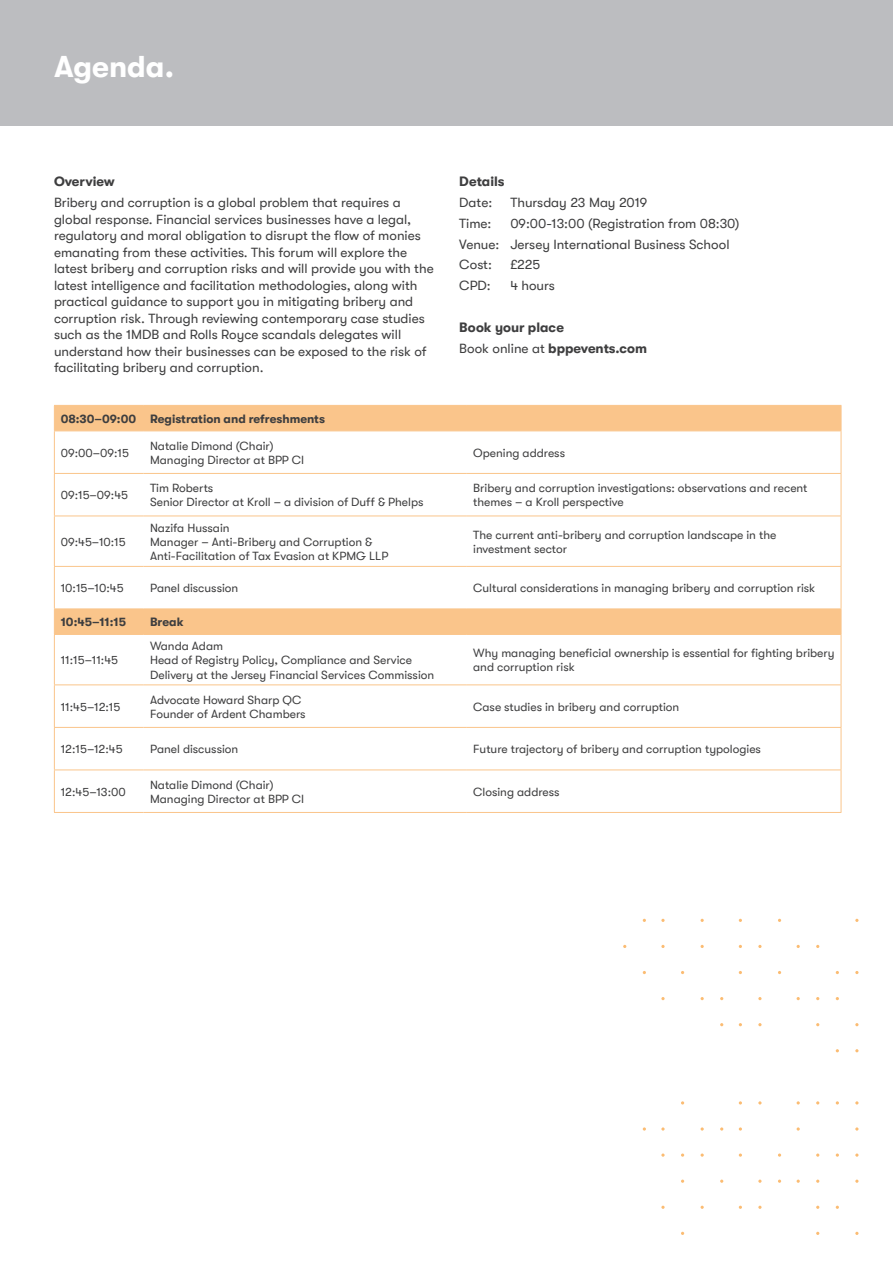
<style>
.page{position:relative;width:893px;height:1263px;background:#fff}
.page>*{position:absolute;margin:0;border:0;box-sizing:border-box;transform-origin:0 0}
.t1{font:700 30px "GT Walsheim";color:#fff}
.t2{font:13.5px/16.5px "GT Walsheim";color:#3e3e3f}
.t3{font:700 13.5px "GT Walsheim";color:#3e3e3f}
.t{font:12px/14.2px "GT Walsheim";color:#3e3e3f}
.t-2{font:700 12px "GT Walsheim";color:#3e3e3f}
.s1{font-weight:400}
</style>
<div class="page">
<div style="left:0;top:0;width:893px;height:125px;background:#bcbdc0"></div>
<svg style="left:623px;top:919px;width:235px;height:316px"></svg>
<svg style="left:55px;top:431px;width:786px;height:381px"></svg>
<hr style="left:54px;top:431px;width:1px;height:42px;background:#fac58b">
<hr style="left:841px;top:431px;width:1px;height:42px;background:#fac58b">
<hr style="left:54px;top:473px;width:90px;height:1px;background:#fac58b">
<hr style="left:54px;top:474px;width:1px;height:42px;background:#fac58b">
<hr style="left:144px;top:473px;width:323px;height:1px;background:#fac58b">
<hr style="left:467px;top:473px;width:374px;height:1px;background:#fac58b">
<hr style="left:841px;top:474px;width:1px;height:42px;background:#fac58b">
<hr style="left:54px;top:516px;width:90px;height:1px;background:#fac58b">
<hr style="left:54px;top:516px;width:1px;height:50px;background:#fac58b">
<hr style="left:144px;top:516px;width:323px;height:1px;background:#fac58b">
<hr style="left:467px;top:516px;width:374px;height:1px;background:#fac58b">
<hr style="left:841px;top:516px;width:1px;height:50px;background:#fac58b">
<hr style="left:54px;top:566px;width:90px;height:1px;background:#fac58b">
<hr style="left:54px;top:567px;width:1px;height:41px;background:#fac58b">
<hr style="left:144px;top:566px;width:323px;height:1px;background:#fac58b">
<hr style="left:54px;top:635px;width:1px;height:49px;background:#fac58b">
<hr style="left:841px;top:635px;width:1px;height:49px;background:#fac58b">
<hr style="left:54px;top:684px;width:90px;height:1px;background:#fac58b">
<hr style="left:54px;top:685px;width:1px;height:42px;background:#fac58b">
<hr style="left:144px;top:684px;width:323px;height:1px;background:#fac58b">
<hr style="left:467px;top:684px;width:374px;height:1px;background:#fac58b">
<hr style="left:841px;top:685px;width:1px;height:42px;background:#fac58b">
<hr style="left:54px;top:727px;width:90px;height:1px;background:#fac58b">
<hr style="left:54px;top:728px;width:1px;height:41px;background:#fac58b">
<hr style="left:144px;top:727px;width:323px;height:1px;background:#fac58b">
<hr style="left:467px;top:727px;width:374px;height:1px;background:#fac58b">
<hr style="left:841px;top:728px;width:1px;height:41px;background:#fac58b">
<hr style="left:54px;top:769px;width:90px;height:1px;background:#fac58b">
<hr style="left:54px;top:770px;width:1px;height:42px;background:#fac58b">
<hr style="left:144px;top:769px;width:323px;height:1px;background:#fac58b">
<hr style="left:467px;top:769px;width:374px;height:1px;background:#fac58b">
<hr style="left:841px;top:770px;width:1px;height:42px;background:#fac58b">
<hr style="left:54px;top:812px;width:90px;height:1px;background:#fac58b">
<hr style="left:144px;top:812px;width:323px;height:1px;background:#fac58b">
<hr style="left:467px;top:812px;width:374px;height:1px;background:#fac58b">
<hr style="left:467px;top:566px;width:374px;height:1px;background:#fac58b">
<hr style="left:841px;top:567px;width:1px;height:41px;background:#fac58b">
<hr style="left:467px;top:608px;width:374px;height:1px;background:#fac58b">
<hr style="left:54px;top:608px;width:90px;height:1px;background:#fac58b">
<hr style="left:144px;top:608px;width:323px;height:1px;background:#fac58b">
<div style="left:54px;top:609px;width:788px;height:25px;background:#fac58b"></div>
<hr style="left:54px;top:634px;width:90px;height:1px;background:#fac58b">
<hr style="left:144px;top:634px;width:323px;height:1px;background:#fac58b">
<hr style="left:467px;top:634px;width:374px;height:1px;background:#fac58b">
<div style="left:54px;top:405px;width:788px;height:26px;background:#fac58b"></div>
<hr style="left:54px;top:430px;width:90px;height:1px;background:#fac58b">
<hr style="left:144px;top:430px;width:323px;height:1px;background:#fac58b">
<hr style="left:467px;top:430px;width:374px;height:1px;background:#fac58b">
<p class="t1" style="left:54px;top:50px;width:122px">Agenda.</p>
<p class="t3" style="left:54px;top:174px;width:62px">Overview</p>
<p class="t2" style="left:54px;top:194px;width:381px">Bribery and corruption is a global problem that requires a global response. Financial services businesses have a legal, regulatory and moral obligation to disrupt the flow of monies emanating from these activities. This forum will explore the latest bribery and corruption risks and will provide you with the latest intelligence and facilitation methodologies, along with practical guidance to support you in mitigating bribery and corruption risk. Through reviewing contemporary case studies such as the 1MDB and Rolls Royce scandals delegates will understand how their businesses can be exposed to the risk of facilitating bribery and corruption.</p>
<p class="t3" style="left:459px;top:174px;width:47px">Details</p>
<p class="t2" style="left:459px;top:194px;width:34px">Date:</p>
<p class="t2" style="left:510px;top:194px;width:139px">Thursday 23 May 2019</p>
<p class="t2" style="left:459px;top:215px;width:34px">Time:</p>
<p class="t2" style="left:510px;top:215px;width:231px">09:00-13:00 (Registration from 08:30)</p>
<p class="t2" style="left:459px;top:236px;width:272px">Venue: Jersey International Business School</p>
<p class="t2" style="left:459px;top:257px;width:34px">Cost:</p>
<p class="t2" style="left:510px;top:257px;width:31px">£225</p>
<p class="t2" style="left:459px;top:277px;width:33px">CPD:</p>
<p class="t2" style="left:510px;top:277px;width:46px">4 hours</p>
<p class="t3" style="left:459px;top:320px;width:106px">Book your place</p>
<p class="t3" style="left:459px;top:341px;width:189px"><span class="s1">Book online at</span> bppevents.com</p>
<p class="t-2" style="left:61px;top:412px;width:77px">08:30–09:00</p>
<p class="t-2" style="left:150px;top:412px;width:176px">Registration and refreshments</p>
<p class="t" style="left:61px;top:446px;width:70px">09:00–09:15</p>
<p class="t" style="left:150px;top:438px;width:156px">Natalie Dimond (Chair)<br>Managing Director at BPP CI</p>
<p class="t" style="left:473px;top:446px;width:93px">Opening address</p>
<p class="t" style="left:61px;top:488px;width:69px">09:15–09:45</p>
<p class="t" style="left:150px;top:481px;width:275px">Tim Roberts<br>Senior Director at Kroll – a division of Duff &amp; Phelps</p>
<p class="t" style="left:473px;top:481px;width:336px">Bribery and corruption investigations: observations and recent themes – a Kroll perspective</p>
<p class="t" style="left:61px;top:535px;width:67px">09:45–10:15</p>
<p class="t" style="left:150px;top:520px;width:240px">Nazifa Hussain<br>Manager – Anti-Bribery and Corruption &amp;<br>Anti-Facilitation of Tax Evasion at KPMG LLP</p>
<p class="t" style="left:473px;top:527px;width:305px">The current anti-bribery and corruption landscape in the investment sector</p>
<p class="t" style="left:61px;top:581px;width:64px">10:15–10:45</p>
<p class="t" style="left:150px;top:581px;width:90px">Panel discussion</p>
<p class="t" style="left:473px;top:581px;width:344px">Cultural considerations in managing bribery and corruption risk</p>
<p class="t-2" style="left:61px;top:615px;width:67px">10:45–11:15</p>
<p class="t-2" style="left:150px;top:615px;width:35px">Break</p>
<p class="t" style="left:61px;top:653px;width:59px">11:15–11:45</p>
<p class="t" style="left:150px;top:639px;width:286px">Wanda Adam<br>Head of Registry Policy, Compliance and Service<br>Delivery at the Jersey Financial Services Commission</p>
<p class="t" style="left:473px;top:646px;width:363px">Why managing beneficial ownership is essential for fighting bribery and corruption risk</p>
<p class="t" style="left:61px;top:699px;width:61px">11:45–12:15</p>
<p class="t" style="left:150px;top:692px;width:157px">Advocate Howard Sharp QC<br>Founder of Ardent Chambers</p>
<p class="t" style="left:473px;top:699px;width:208px">Case studies in bribery and corruption</p>
<p class="t" style="left:61px;top:742px;width:63px">12:15–12:45</p>
<p class="t" style="left:150px;top:742px;width:90px">Panel discussion</p>
<p class="t" style="left:473px;top:742px;width:289px">Future trajectory of bribery and corruption typologies</p>
<p class="t" style="left:61px;top:785px;width:67px">12:45–13:00</p>
<p class="t" style="left:150px;top:777px;width:156px">Natalie Dimond (Chair)<br>Managing Director at BPP CI</p>
<p class="t" style="left:473px;top:785px;width:88px">Closing address</p>
</div>
